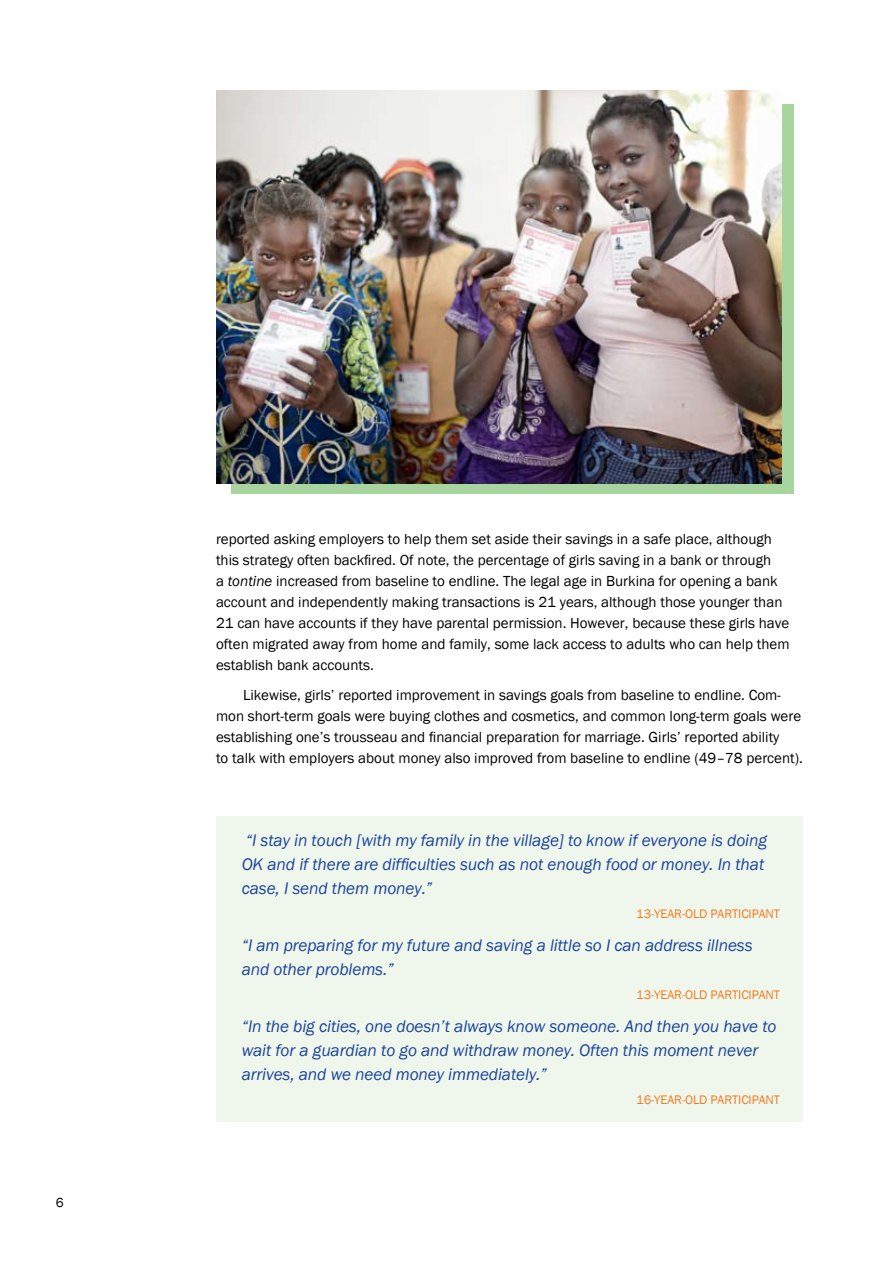
<style>
.page{position:relative;width:893px;height:1263px;background:#fff}
.page>*{position:absolute;margin:0;border:0;box-sizing:border-box;transform-origin:0 0}
.t1{font:italic 17.25px/24px "Franklin Gothic";letter-spacing:-.005em;color:#1c449c}
.t2{font:15px/21px "Franklin Gothic";color:#000}
.t3{font:13.5px "Franklin Gothic";color:#000}
.t4{font:12.75px "Franklin Gothic";letter-spacing:-.005em;color:#f47b20}
.s1{font-style:italic}
</style>
<div class="page">
<div style="left:216px;top:817px;width:587px;height:305px;background:#eff7ed"></div>
<div style="left:231px;top:105px;width:562px;height:389px;background:#a7d59d"></div>
<img style="left:216px;top:90px;width:565px;height:393px">
<p class="t3" style="left:56px;top:1194px;width:9px">6</p>
<p class="t2" style="left:216px;top:529px;width:575px">reported asking employers to help them set aside their savings in a safe place, although this strategy often backfired. Of note, the percentage of girls saving in a bank or through<br>a <span class="s1">tontine</span> increased from baseline to endline. The legal age in Burkina for opening a bank account and independently making transactions is 21 years, although those younger than 21 can have accounts if they have parental permission. H owever, because these girls have often migrated away from home and family, some lack access to adults who can help them establish bank accounts.</p>
<p class="t2" style="left:216px;top:685px;width:588px;text-indent:27px">Likewise, girls’ reported improvement in savings goals from baseline to endline. Com&shy;mon short-term goals were buying clothes and cosmetics, and common long-term goals were establishing one’s trousseau and financial preparation for marriage. Girls’ reported ability<br>to talk with employers about money also improved from baseline to endline (49–78 percent).</p>
<p class="t1" style="left:242px;top:829px;width:527px">“I stay in touch [with my family in the village] to know if everyone is doing<br>OK and if there are difficulties such as not enough food or money. In that case, I send them money.”</p>
<p class="t4" style="left:636px;top:906px;width:26px">13-year</p>
<p class="t4" style="left:682px;top:906px;width:100px">-old parti cipant</p>
<p class="t1" style="left:242px;top:934px;width:512px">“I am preparing for my future and saving a little so I can address illness and other problems.”</p>
<p class="t4" style="left:636px;top:987px;width:26px">13-year</p>
<p class="t4" style="left:682px;top:987px;width:100px">-old parti cipant</p>
<p class="t1" style="left:242px;top:1015px;width:536px">“In the big cities, one doesn’t always know someone. And then you have to wait for a guardian to go and withdraw money. Often this moment never arrives, and we need money immediately.”</p>
<p class="t4" style="left:636px;top:1092px;width:26px">16-year</p>
<p class="t4" style="left:682px;top:1092px;width:100px">-old parti cipant</p>
</div>
